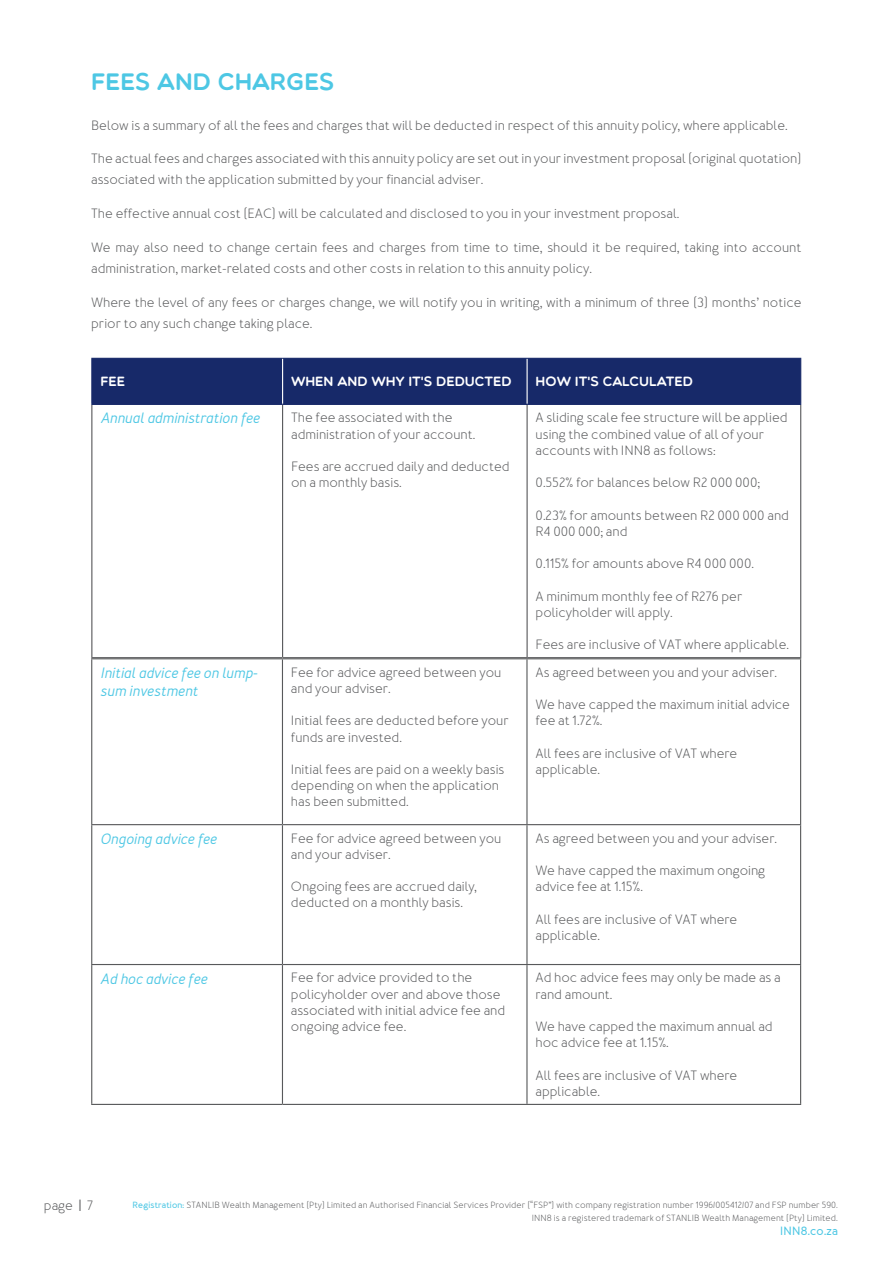
<style>
.page{position:relative;width:893px;height:1263px;background:#fff}
.page>*{position:absolute;margin:0;border:0;box-sizing:border-box;transform-origin:0 0}
.t1{font:24px "Multicolore";color:#4dc7e4}
.t2{font:italic 500 15px/18px "Merlo Round";color:#4dc7e4}
.t3{font:13.5px/16.2px "Merlo Round";color:#58595b}
.t4{font:13.5px "Multicolore";color:#fff}
.t5{font:700 12px "Merlo Round";letter-spacing:.02em;color:#4dc7e4}
.t6{font:9px/13.5px "Merlo Round";letter-spacing:.01em;color:#58595b;text-align:right}
.s1{font-family:"Exo"}
.s2{font-weight:700;color:#4dc7e4}
</style>
<div class="page">
<div style="left:92px;top:359px;width:708px;height:45px;background:#172969"></div>
<hr style="left:91px;top:358px;width:192px;height:1px;background:#172969">
<hr style="left:91px;top:359px;width:1px;height:45px;background:#172969">
<hr style="left:283px;top:358px;width:244px;height:1px;background:#172969">
<hr style="left:527px;top:358px;width:274px;height:1px;background:#172969">
<hr style="left:800px;top:359px;width:1px;height:45px;background:#172969">
<hr style="left:282px;top:359px;width:1px;height:45px;background:#fff">
<hr style="left:526px;top:359px;width:2px;height:45px;background:#fff">
<hr style="left:91px;top:405px;width:1px;height:252px;background:#58595b">
<hr style="left:282px;top:405px;width:1px;height:252px;background:#58595b">
<hr style="left:526px;top:405px;width:2px;height:252px;background:#58595b">
<hr style="left:800px;top:405px;width:1px;height:252px;background:#58595b">
<hr style="left:91px;top:657px;width:192px;height:1px;background:#58595b">
<hr style="left:283px;top:657px;width:244px;height:1px;background:#58595b">
<hr style="left:527px;top:657px;width:274px;height:1px;background:#58595b">
<hr style="left:91px;top:404px;width:192px;height:1px;background:#172969">
<hr style="left:283px;top:404px;width:244px;height:1px;background:#172969">
<hr style="left:527px;top:404px;width:274px;height:1px;background:#172969">
<hr style="left:91px;top:658px;width:191px;height:1px;background:#58595b">
<hr style="left:91px;top:659px;width:1px;height:165px;background:#58595b">
<hr style="left:282px;top:658px;width:245px;height:1px;background:#58595b">
<hr style="left:282px;top:659px;width:1px;height:165px;background:#58595b">
<hr style="left:527px;top:658px;width:274px;height:1px;background:#58595b">
<hr style="left:526px;top:659px;width:2px;height:165px;background:#58595b">
<hr style="left:800px;top:659px;width:1px;height:165px;background:#58595b">
<hr style="left:91px;top:824px;width:191px;height:1px;background:#58595b">
<hr style="left:91px;top:825px;width:1px;height:139px;background:#58595b">
<hr style="left:282px;top:824px;width:245px;height:1px;background:#58595b">
<hr style="left:282px;top:825px;width:1px;height:139px;background:#58595b">
<hr style="left:527px;top:824px;width:274px;height:1px;background:#58595b">
<hr style="left:526px;top:825px;width:2px;height:139px;background:#58595b">
<hr style="left:800px;top:825px;width:1px;height:139px;background:#58595b">
<hr style="left:91px;top:964px;width:191px;height:1px;background:#58595b">
<hr style="left:91px;top:965px;width:1px;height:139px;background:#58595b">
<hr style="left:282px;top:964px;width:245px;height:1px;background:#58595b">
<hr style="left:282px;top:965px;width:1px;height:139px;background:#58595b">
<hr style="left:527px;top:964px;width:274px;height:1px;background:#58595b">
<hr style="left:526px;top:965px;width:2px;height:139px;background:#58595b">
<hr style="left:800px;top:965px;width:1px;height:139px;background:#58595b">
<hr style="left:91px;top:1104px;width:191px;height:1px;background:#58595b">
<hr style="left:282px;top:1104px;width:245px;height:1px;background:#58595b">
<hr style="left:527px;top:1104px;width:274px;height:1px;background:#58595b">
<h1 class="t1" style="left:91px;top:67px;width:245px">FEES AND CHARGES</h1>
<p class="t3" style="left:91px;top:117px;width:698px">Below is a summary of all the fees and charges that will be deducted in respect of this annuity policy, where applicable.</p>
<p class="t3" style="left:91px;top:149px;width:712px;line-height:21px">The actual fees and charges associated with this annuity policy are set out in your investment proposal (original quotation) associated with the application submitted by your financial adviser.</p>
<p class="t3" style="left:91px;top:206px;width:590px">The effective annual cost (EAC) will be calculated and disclosed to you in your investment proposal.</p>
<p class="t3" style="left:91px;top:237px;width:712px;line-height:21px">We may also need to change certain fees and charges from time to time, should it be required, taking into account administration, market-related costs and other costs in relation to this annuity policy.</p>
<p class="t3" style="left:91px;top:292px;width:712px;line-height:21px">Where the level of any fees or charges change, we will notify you in writing, with a minimum of three (3) months’ notice prior to any such change taking place.</p>
<p class="t4" style="left:100px;top:374px;width:26px">FEE</p>
<p class="t4" style="left:291px;top:374px;width:222px">WHEN AND WHY IT'S DEDUCTED</p>
<p class="t4" style="left:536px;top:374px;width:159px">HOW IT'S CALCULATED</p>
<p class="t2" style="left:100px;top:410px;width:161px">Annual administration fee</p>
<p class="t3" style="left:291px;top:410px;width:186px">The fee associated with the administration of your account.</p>
<p class="t3" style="left:291px;top:459px;width:220px">Fees are accrued daily and deducted on a monthly basis.</p>
<p class="t3" style="left:536px;top:410px;width:254px">A sliding scale fee structure will be applied using the combined value of all of your accounts with INN8 as follows:</p>
<p class="t3" style="left:536px;top:475px;width:226px">0.552% for balances below R2 000 000;</p>
<p class="t3" style="left:536px;top:507px;width:255px">0.23% for amounts between R2 000 000 and<br>R4 000 000; and</p>
<p class="t3" style="left:536px;top:556px;width:220px">0.115% for amounts above R4 000 000.</p>
<p class="t3" style="left:536px;top:588px;width:208px">A minimum monthly fee of R276 per policyholder will apply.</p>
<p class="t3" style="left:536px;top:637px;width:255px">Fees are inclusive of VAT where applicable.</p>
<p class="t2" style="left:100px;top:664px;width:159px">Initial advice fee on lump&shy;sum investment</p>
<p class="t3" style="left:291px;top:664px;width:212px">Fee for advice agreed between you and your adviser.</p>
<p class="t3" style="left:291px;top:713px;width:219px">Initial fees are deducted before your funds are invested.</p>
<p class="t3" style="left:291px;top:762px;width:215px">Initial fees are paid on a weekly basis depending on when the application has been submitted.</p>
<p class="t2" style="left:100px;top:830px;width:118px">Ongoing advice fee</p>
<p class="t3" style="left:291px;top:830px;width:212px">Fee for advice agreed between you and your adviser.</p>
<p class="t3" style="left:291px;top:879px;width:187px">Ongoing fees are accrued daily, deducted on a monthly basis.</p>
<p class="t3" style="left:535px;top:664px;width:243px">As agreed between you and your adviser.</p>
<p class="t3" style="left:535px;top:697px;width:256px">We have capped the maximum initial advice fee at 1.72%.</p>
<p class="t3" style="left:535px;top:745px;width:203px">All fees are inclusive of VAT where applicable.</p>
<p class="t3" style="left:535px;top:830px;width:243px">As agreed between you and your adviser.</p>
<p class="t3" style="left:535px;top:863px;width:231px">We have capped the maximum ongoing advice fee at 1.15%.</p>
<p class="t3" style="left:535px;top:911px;width:203px">All fees are inclusive of VAT where applicable.</p>
<p class="t2" style="left:100px;top:970px;width:109px">Ad hoc advice fee</p>
<p class="t3" style="left:291px;top:970px;width:216px">Fee for advice provided to the policyholder over and above those associated with initial advice fee and ongoing advice fee.</p>
<p class="t3" style="left:535px;top:970px;width:247px">Ad hoc advice fees may only be made as a rand amount.</p>
<p class="t3" style="left:535px;top:1019px;width:239px">We have capped the maximum annual ad hoc advice fee at 1.15%.</p>
<p class="t3" style="left:535px;top:1067px;width:203px">All fees are inclusive of VAT where applicable.</p>
<p class="t3" style="left:44px;top:1197px;width:51px">page <span class="s1">|</span> 7</p>
<p class="t6" style="left:133px;top:1198px;width:707px"><span class="s2">Registration:</span> STANLIB Wealth Management (Pty) Limited an Authorised Financial Services Provider (“FSP”) with company registration number 1996/005412/07 and FSP number 590.<br>INN8 is a registered trademark of STANLIB Wealth Management (Pty) Limited.</p>
<p class="t5" style="left:780px;top:1223px;width:59px">INN8.co.za</p>
</div>
